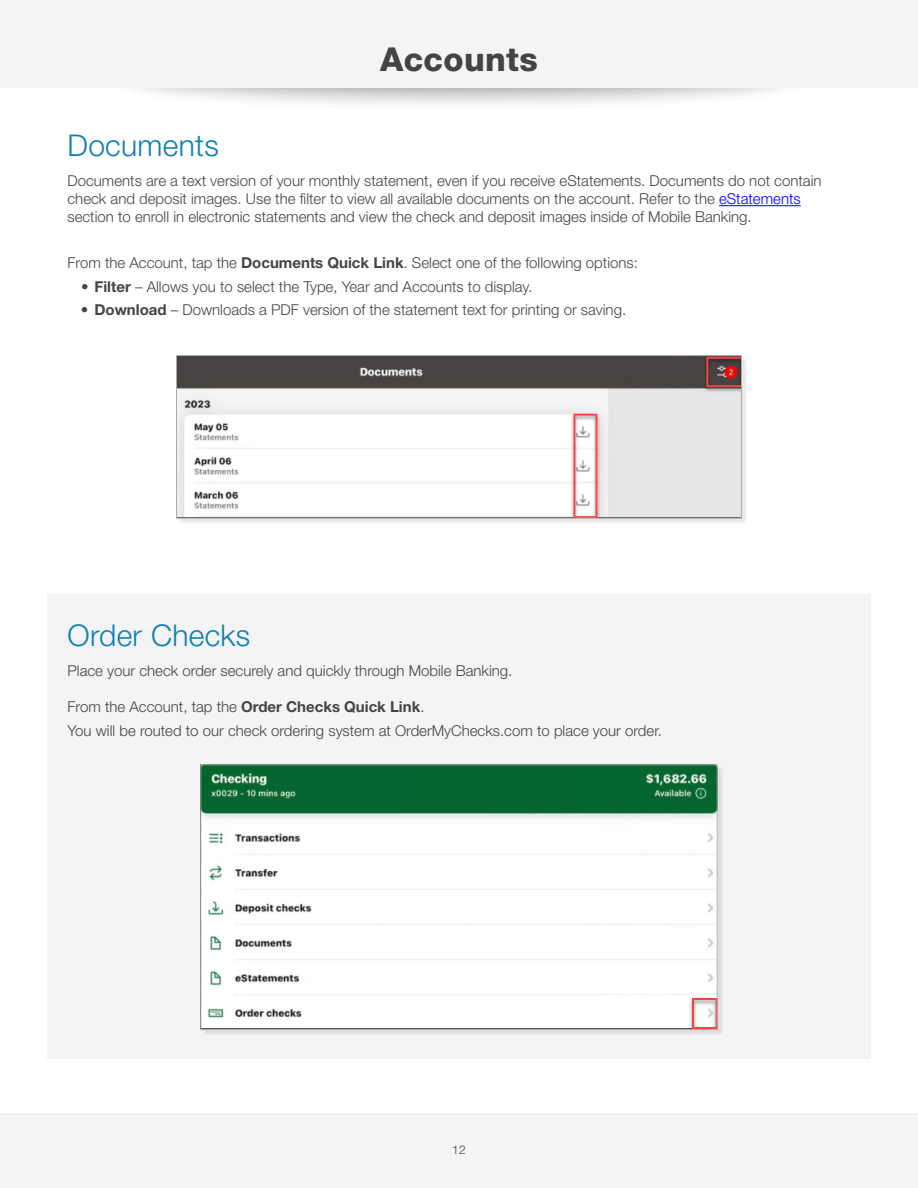
<style>
.page{position:relative;width:918px;height:1188px;background:#fff}
.page>*{position:absolute;margin:0;border:0;box-sizing:border-box;transform-origin:0 0}
.t1{font:800 33px "Helvetica Neue LT Std";letter-spacing:.01em;color:#444446}
.t2{font:300 30px "Helvetica Neue LT Std";letter-spacing:.01em;color:#0d7fb4}
.t3{font:300 15px/18px "Helvetica Neue LT Std";color:#444446}
.t4{font:300 12px "Helvetica Neue LT Std";color:#444446}
.s1{color:#00f}
.s2{font-weight:700}
</style>
<div class="page">
<div style="left:0;top:1113px;width:918px;height:75px;background:#f4f4f4"></div>
<div style="left:98px;top:6px;width:722px;height:107px;background:#000;opacity:.4"></div>
<div style="left:0;top:0;width:918px;height:88px;background:#f4f4f4"></div>
<div style="left:47px;top:594px;width:824px;height:464px;background:#f4f4f4"></div>
<hr style="left:719px;top:205px;width:82px;height:1px;background:#00f">
<div style="left:177px;top:356px;width:572px;height:169px;background:#000;opacity:.1"></div>
<img style="left:178px;top:357px;width:562px;height:159px">
<div style="left:176px;top:355px;width:566px;height:163px;border:1px solid #a9aaaa"></div>
<div style="left:202px;top:765px;width:522px;height:271px;background:#000;opacity:.1"></div>
<img style="left:203px;top:767px;width:512px;height:261px">
<div style="left:201px;top:765px;width:516px;height:265px;border:1px solid #a9aaaa"></div>
<h2 class="t2" style="left:68px;top:127px;width:153px">Documents</h2>
<h1 class="t1" style="left:380px;top:39px;width:159px">Accounts</h1>
<p class="t3" style="left:68px;top:172px;width:756px">Documents are a text version of your monthly statement, even if you receive eStatements. Documents do not contain check and deposit images. Use the filter to view all available documents on the account. Refer to the <span class="s1">eStatements </span>section to enroll in electronic statements and view the check and deposit images inside of Mobile Banking.</p>
<p class="t3" style="left:68px;top:254px;width:572px">From the Account, tap the <span class="s2">Documents Quick Link</span>. Select one of the following options:</p>
<p class="t3" style="left:81px;top:277px;width:450px">• <span class="s2">Filter</span> – Allows you to select the Type, Year and Accounts to display.</p>
<p class="t3" style="left:81px;top:301px;width:544px">• <span class="s2">Download</span> – Downloads a PDF version of the statement text for printing or saving.</p>
<h2 class="t2" style="left:68px;top:617px;width:184px">Order Checks</h2>
<p class="t3" style="left:68px;top:662px;width:443px">Place your check order securely and quickly through Mobile Banking.</p>
<p class="t3" style="left:67px;top:695px;width:593px;line-height:23.4px">From the Account, tap the <span class="s2">Order Checks Quick Link</span>.<br>You will be routed to our check ordering system at OrderMyChecks. com to place your order.</p>
<p class="t4" style="left:452px;top:1142px;width:15px">12</p>
</div>
